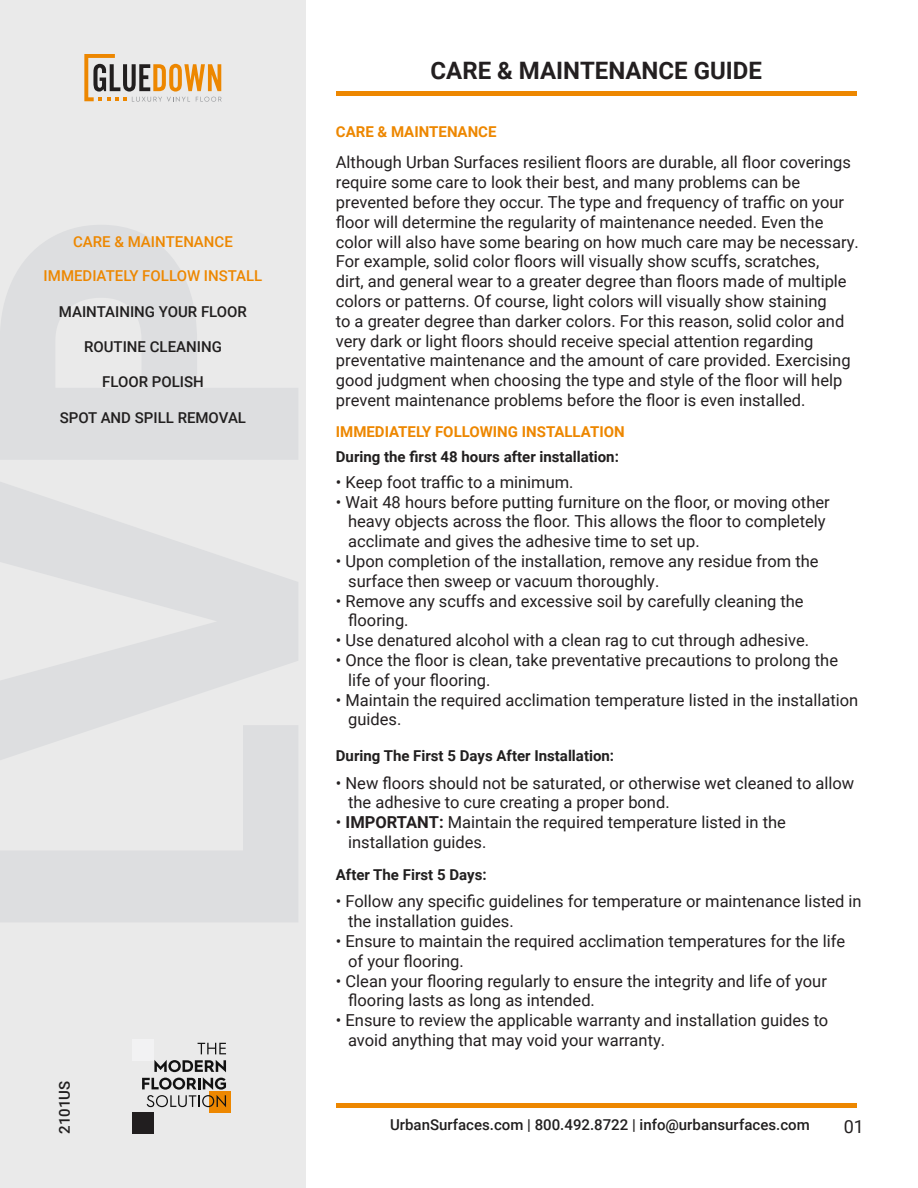
<style>
.page{position:relative;width:918px;height:1188px;background:#fff}
.page>*{position:absolute;margin:0;border:0;box-sizing:border-box;transform-origin:0 0}
.t1{font:700 24px "Roboto";color:#231f20}
.t2{font:18px "Roboto";color:#231f20}
.t3{font:16.5px/19.8px "Roboto";color:#231f20}
.t4{font:500 15px "Roboto";color:#211f1f}
.t5{font:700 15px "Roboto";color:#211f1f}
.t6{font:700 15px "Roboto";color:#ed8700}
.t7{font:500 15px "Roboto";color:#ed8700}
.s1{font-weight:700}
</style>
<div class="page">
<hr style="left:336px;top:92px;width:521px;height:4px;background:#ed8700">
<hr style="left:336px;top:1103px;width:521px;height:4px;background:#ed8700">
<div style="left:0;top:0;width:306px;height:1188px;background:#eaeaea"></div>
<div style="left:132px;top:1039px;width:22px;height:22px;background:#f2f2f3"></div>
<div style="left:132px;top:1113px;width:22px;height:21px;background:#211e1f"></div>
<div style="left:210px;top:1091px;width:21px;height:22px;background:#ed8700"></div>
<svg style="left:198px;top:1043px;width:28px;height:11px"></svg>
<svg style="left:142px;top:1060px;width:84px;height:47px"></svg>
<svg style="left:84px;top:54px;width:138px;height:48px"></svg>
<p class="t7" style="left:73px;top:231px;width:161px">CARE &amp; MAINTENANCE</p>
<p class="t7" style="left:44px;top:266px;width:220px">IMMEDIATELY FOLLOW INSTALL</p>
<p class="t4" style="left:59px;top:301px;width:190px">MAINTAINING YOUR FLOOR</p>
<p class="t4" style="left:84px;top:336px;width:139px">ROUTINE CLEANING</p>
<p class="t4" style="left:102px;top:372px;width:103px">FLOOR POLISH</p>
<p class="t4" style="left:60px;top:407px;width:188px">SPOT AND SPILL REMOVAL</p>
<p class="t4" style="left:54px;top:1134px;width:54px;rotate:-90deg">2101US</p>
<p class="t1" style="left:431px;top:54px;width:333px">CARE &amp; MAINTENANCE GUIDE</p>
<p class="t6" style="left:336px;top:121px;width:162px">CARE &amp; MAINTENANCE</p>
<p class="t3" style="left:336px;top:152px;width:524px">Although Urban Surfaces resilient floors are durable, all floor coverings require some care to look their best, and many problems can be prevented before they occur. The type and frequency of traffic on your floor will determine the regularity of maintenance needed. Even the color will also have some bearing on how much care may be necessary.<br>For example, solid color floors will visually show scuffs, scratches,<br>dirt, and general wear to a greater degree than floors made of multiple colors or patterns. Of course, light colors will visually show staining<br>to a greater degree than darker colors. For this reason, solid color and very dark or light floors should receive special attention regarding preventative maintenance and the amount of care provided. Exercising good judgment when choosing the type and style of the floor will help prevent maintenance problems before the floor is even installed.</p>
<p class="t6" style="left:336px;top:421px;width:290px">IMMEDIATELY FOLLOWING INSTALLATION</p>
<p class="t5" style="left:336px;top:446px;width:285px">During the first 48 hours after installation:</p>
<p class="t3" style="left:336px;top:472px;width:239px">• Keep foot traffic to a minimum.</p>
<p class="t3" style="left:348px;top:491px;width:483px;text-indent:-12px">• Wait 48 hours before putting furniture on the floor, or moving other heavy objects across the floor. This allows the floor to completely acclimate and gives the adhesive time to set up.</p>
<p class="t3" style="left:348px;top:551px;width:472px;text-indent:-12px">• Upon completion of the installation, remove any residue from the surface then sweep or vacuum thoroughly.</p>
<p class="t3" style="left:348px;top:590px;width:457px;text-indent:-12px">• Remove any scuffs and excessive soil by carefully cleaning the flooring.</p>
<p class="t3" style="left:336px;top:630px;width:475px">• Use denatured alcohol with a clean rag to cut through adhesive.</p>
<p class="t3" style="left:348px;top:650px;width:491px;text-indent:-12px">• Once the floor is clean, take preventative precautions to prolong the life of your flooring.</p>
<p class="t3" style="left:348px;top:689px;width:512px;text-indent:-12px">• Maintain the required acclimation temperature listed in the installation guides.</p>
<p class="t5" style="left:336px;top:745px;width:280px">During The First 5 Days After Installation:</p>
<p class="t3" style="left:348px;top:772px;width:508px;text-indent:-12px">• New floors should not be saturated, or otherwise wet cleaned to allow the adhesive to cure creating a proper bond.</p>
<p class="t3" style="left:348px;top:812px;width:439px;text-indent:-12px">• <span class="s1">IMPORTANT:</span> Maintain the required temperature listed in the installation guides.</p>
<p class="t5" style="left:336px;top:864px;width:152px">After The First 5 Days:</p>
<p class="t3" style="left:348px;top:891px;width:515px;text-indent:-12px">• Follow any specific guidelines for temperature or maintenance listed in the installation guides.</p>
<p class="t3" style="left:348px;top:931px;width:499px;text-indent:-12px">• Ensure to maintain the required acclimation temperatures for the life of your flooring.</p>
<p class="t3" style="left:348px;top:970px;width:480px;text-indent:-12px">• Clean your flooring regularly to ensure the integrity and life of your flooring lasts as long as intended.</p>
<p class="t3" style="left:348px;top:1010px;width:482px;text-indent:-12px">• Ensure to review the applicable warranty and installation guides to avoid anything that may void your warranty.</p>
<p class="t4" style="left:390px;top:1114px;width:421px">UrbanSurfaces.com | 800.492.8722 | info@urbansurfaces.com</p>
<p class="t2" style="left:844px;top:1114px;width:22px">01</p>
</div>
